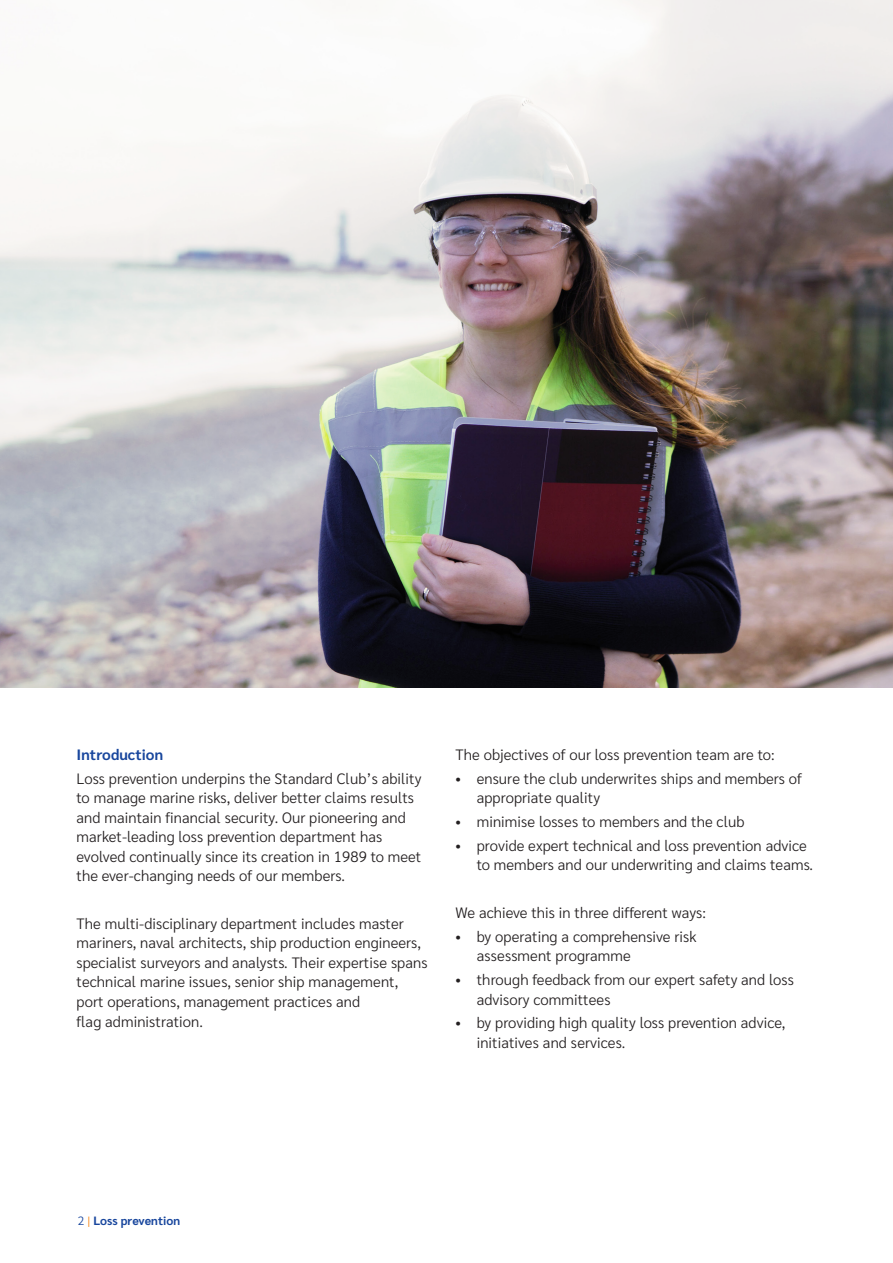
<style>
.page{position:relative;width:893px;height:1263px;background:#fff}
.page>*{position:absolute;margin:0;border:0;box-sizing:border-box;transform-origin:0 0}
.Body_Copy{font:300 15px/19.5px "Sarabun";letter-spacing:.005em;color:#231f20}
.Small_Headline{font:700 15px "Sarabun";letter-spacing:.005em;color:#18469d}
.t1{font:700 12px "Sarabun";letter-spacing:.005em;color:#18469d}
.s1{font-weight:300}
.s2{font-weight:300;color:#f68b1f}
</style>
<div class="page">
<img style="left:0;top:0;width:893px;height:688px">
<p class="Small_Headline" style="left:77px;top:746px;width:88px">Introduction</p>
<p class="Body_Copy" style="left:77px;top:769px;width:346px">Loss prevention underpins the Standard Club’s ability to manage marine risks, deliver better claims results and maintain financial security. Our pioneering and market-leading loss prevention department has evolved continually since its creation in 1989 to meet the ever-changing needs of our members.</p>
<p class="Body_Copy" style="left:77px;top:914px;width:352px">The multi-disciplinary department includes master mariners, naval architects, ship production engineers, specialist surveyors and analysts. Their expertise spans technical marine issues, senior ship management, port operations, management practices and<br>flag administration.</p>
<p class="Body_Copy" style="left:455px;top:745px;width:321px">The objectives of our loss prevention team are to:</p>
<p class="Body_Copy" style="left:477px;top:769px;width:327px;text-indent:-21px">• ensure the club underwrites ships and members of appropriate quality</p>
<p class="Body_Copy" style="left:455px;top:812px;width:291px">• minimise losses to members and the club</p>
<p class="Body_Copy" style="left:477px;top:836px;width:338px;text-indent:-21px">• provide expert technical and loss prevention advice to members and our underwriting and claims teams.</p>
<p class="Body_Copy" style="left:455px;top:903px;width:252px">We achieve this in three different ways:</p>
<p class="Body_Copy" style="left:477px;top:927px;width:221px;text-indent:-21px">• by operating a comprehensive risk assessment programme</p>
<p class="Body_Copy" style="left:477px;top:970px;width:319px;text-indent:-21px">• through feedback from our expert safety and loss advisory committees</p>
<p class="Body_Copy" style="left:477px;top:1013px;width:310px;text-indent:-21px">• by providing high quality loss prevention advice, initiatives and services.</p>
<p class="t1" style="left:78px;top:1213px;width:104px"><span class="s1">2</span> <span class="s2">|</span> Loss prevention</p>
</div>
